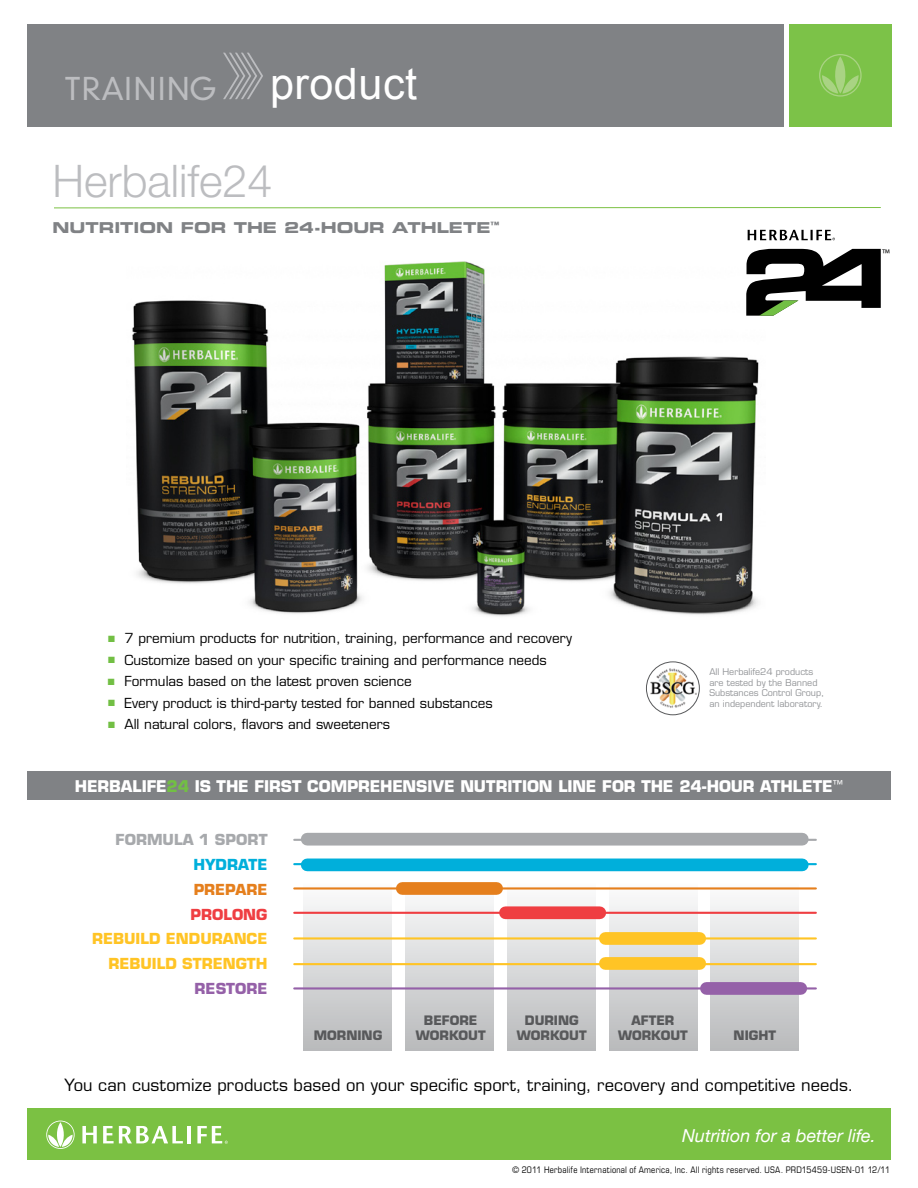
<style>
.page{position:relative;width:918px;height:1188px;background:#fff}
.page>*{position:absolute;margin:0;border:0;box-sizing:border-box;transform-origin:0 0}
.t1{font:300 45px "Helvetica Neue LTW1 G";color:#bcbdc0}
.t2{font:300 30.45px "DIN Neuzeit Grotesk Std";letter-spacing:.04em;color:#bcbdc0}
.t3{font:italic 17.85px "Helvetica Neue";color:#fff}
.t4{font:16.5px "Eurostile LT Std";letter-spacing:.005em;color:#000}
.t5{font:700 15.75px "Eurostile LT Std";letter-spacing:-.005em;color:#fff}
.t6{font:15px "Eurostile LT Std Bold Ex 2";color:#808285}
.t7{font:700 14.85px/24.8px "Eurostile LT Std";color:#ffc425;text-align:right}
.t8{font:700 14.85px "Eurostile LT Std";color:#a7a9ac}
.t9{font:700 14.85px "Eurostile LT Std";color:#00afdb}
.t10{font:700 14.85px "Eurostile LT Std";color:#e57f1d}
.t11{font:700 14.85px "Eurostile LT Std";color:#ef3e42}
.t12{font:700 14.85px "Eurostile LT Std";color:#9561a8}
.t13{font:13.5px "Eurostile LT Std";color:#000}
.t14{font:700 12.75px/14.5px "Eurostile LT Std";color:#58595b;text-align:center}
.t15{font:9.75px "Myriad Pro";color:#000}
.t16{font:9px/10.5px "Eurostile LT Std";color:#939598}
.t17{font:condensed 9px "Eurostile LT Std";letter-spacing:.025em;color:#000}
.s1{font-family:"Arial";font-weight:400;font-size:43.2px;color:#fff}
.s2{color:#72bf44}
</style>
<div class="page">
<div style="left:28px;top:24px;width:756px;height:103px;background:#808285"></div>
<svg style="left:223px;top:53px;width:40px;height:46px"></svg>
<div style="left:789px;top:24px;width:103px;height:103px;background:#7cc248"></div>
<svg style="left:819px;top:54px;width:43px;height:43px"></svg>
<div style="left:27px;top:1109px;width:864px;height:51px;background:#7bc143"></div>
<svg style="left:82px;top:1126px;width:15px;height:17px"></svg>
<svg style="left:103px;top:1126px;width:80px;height:17px"></svg>
<hr style="left:188px;top:1126px;width:3px;height:17px;background:#fff">
<svg style="left:46px;top:1121px;width:29px;height:28px"></svg>
<svg style="left:197px;top:1126px;width:31px;height:18px"></svg>
<svg style="left:304px;top:832px;width:88px;height:219px"></svg>
<svg style="left:406px;top:832px;width:88px;height:219px"></svg>
<svg style="left:508px;top:832px;width:88px;height:219px"></svg>
<svg style="left:609px;top:832px;width:88px;height:219px"></svg>
<svg style="left:711px;top:832px;width:88px;height:219px"></svg>
<hr style="left:294px;top:987px;width:522px;height:3px;background:#9561a8">
<div style="left:706px;top:982px;width:95px;height:13px;background:#9561a8"></div>
<hr style="left:294px;top:963px;width:522px;height:2px;background:#ffc425">
<div style="left:605px;top:957px;width:95px;height:13px;background:#ffc425"></div>
<hr style="left:294px;top:937px;width:522px;height:3px;background:#ffc425">
<div style="left:605px;top:932px;width:95px;height:13px;background:#ffc425"></div>
<hr style="left:294px;top:912px;width:522px;height:2px;background:#ef3e42">
<div style="left:505px;top:906px;width:95px;height:13px;background:#ef3e42"></div>
<hr style="left:294px;top:887px;width:522px;height:3px;background:#e57f1d">
<div style="left:402px;top:882px;width:95px;height:13px;background:#e57f1d"></div>
<hr style="left:294px;top:839px;width:522px;height:2px;background:#a7a9ac">
<div style="left:307px;top:833px;width:495px;height:13px;background:#a7a9ac"></div>
<hr style="left:294px;top:863px;width:522px;height:2px;background:#00afdb">
<div style="left:307px;top:859px;width:495px;height:12px;background:#00afdb"></div>
<img style="left:132px;top:261px;width:627px;height:356px">
<svg style="left:646px;top:662px;width:53px;height:53px"></svg>
<img style="left:648px;top:668px;width:49px;height:43px">
<div style="left:646px;top:661px;width:54px;height:54px;border:1px solid #58595b;border-radius:50%"></div>
<div style="left:27px;top:771px;width:864px;height:29px;background:#808285"></div>
<svg style="left:746px;top:249px;width:135px;height:67px"></svg>
<svg style="left:748px;top:230px;width:87px;height:10px"></svg>
<hr style="left:54px;top:207px;width:827px;height:1px;background:#7bc143">
<h2 class="t2" style="left:65px;top:71px;width:354px">TRAINING <span class="s1">product</span></h2>
<h1 class="t1" style="left:52px;top:153px;width:222px">Herbalife24</h1>
<p class="t6" style="left:52px;top:217px;width:448px">NUTRITION FOR THE 24-HOUR ATHLETE<sup>™</sup></p>
<p class="t15" style="left:882px;top:247px;width:9px">™</p>
<p class="t13" style="left:108px;top:630px;width:465px"><span class="s2">■</span> 7 premium products for nutrition, training, performance and recovery</p>
<p class="t13" style="left:108px;top:652px;width:440px"><span class="s2">■</span> Customize based on your specific training and performance needs</p>
<p class="t13" style="left:108px;top:673px;width:305px"><span class="s2">■</span> Formulas based on the latest proven science</p>
<p class="t13" style="left:108px;top:695px;width:386px"><span class="s2">■</span> Every product is third-party tested for banned substances</p>
<p class="t13" style="left:108px;top:716px;width:283px"><span class="s2">■</span> All natural colors, flavors and sweeteners</p>
<p class="t16" style="left:709px;top:667px;width:116px">All Herbalife24 products are tested by the Banned<br>Substances Control Group, an independent laboratory.</p>
<p class="t5" style="left:75px;top:777px;width:23px">HERBALIFE</p>
<p class="t5" style="left:167px;top:777px;width:678px"><span class="s2">24</span> IS THE FIRST COMPREHENSIVE NUTRITION LINE FOR THE 24-HOUR ATHLETE<sup>™</sup></p>
<p class="t8" style="left:116px;top:831px;width:153px">FORMULA 1 SPORT</p>
<p class="t9" style="left:193px;top:855px;width:76px">HYDRATE</p>
<p class="t10" style="left:194px;top:880px;width:75px">PREPARE</p>
<p class="t11" style="left:191px;top:905px;width:78px">PROLONG</p>
<p class="t7" style="left:92px;top:927px;width:177px">REBUILD ENDURANCE<br>REBUILD STRENGTH</p>
<p class="t12" style="left:195px;top:979px;width:74px">RESTORE</p>
<p class="t14" style="left:416px;top:1013px;width:71px">BEFORE<br>WORKOUT</p>
<p class="t14" style="left:618px;top:1013px;width:71px">AFTER<br>WORKOUT</p>
<p class="t14" style="left:517px;top:1013px;width:71px">DURING<br>WORKOUT</p>
<p class="t14" style="left:734px;top:1028px;width:44px">NIGHT</p>
<p class="t4" style="left:65px;top:1075px;width:790px">You can customize products based on your specific sport, training, recovery and competitive needs.</p>
<p class="t14" style="left:314px;top:1028px;width:70px">MORNING</p>
<h3 class="t3" style="left:682px;top:1125px;width:195px">Nutrition for a better life.</h3>
<p class="t17" style="left:512px;top:1164px;width:380px">© 2011 Herbalife International of America, Inc. All rights reserved. USA. PRD15459-USEN-01 12/11</p>
</div>
